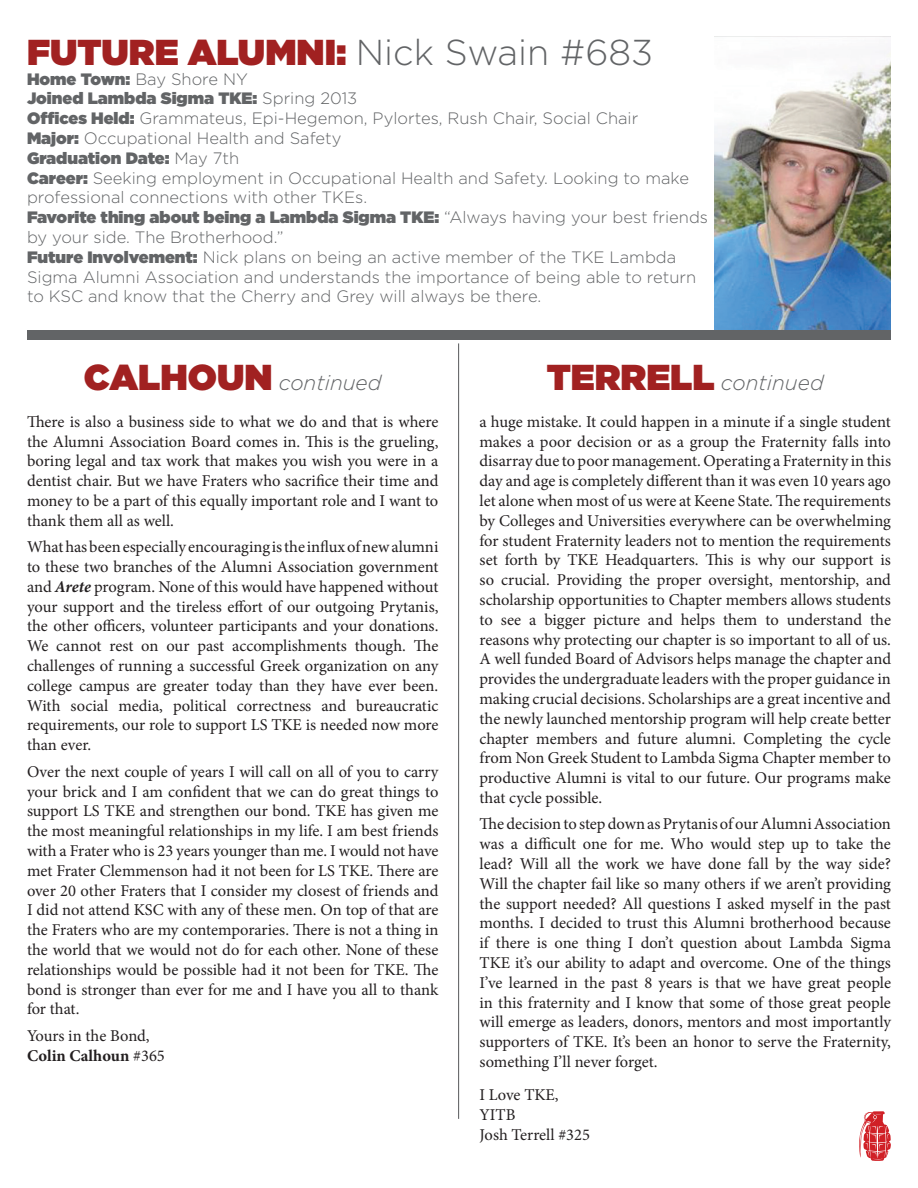
<style>
.page{position:relative;width:918px;height:1188px;background:#fff}
.page>*{position:absolute;margin:0;border:0;box-sizing:border-box;transform-origin:0 0}
.t1{font:900 36px "Gotham";color:#a12121}
.t2{font:italic 300 21px "Gotham";color:#626466}
.t3{font:16.5px/19.8px "Minion Pro";letter-spacing:-.005em;color:#231f20;text-align:justify}
.t4{font:300 16.5px/19.8px "Gotham";color:#626466}
.s1{font-weight:300;color:#626466}
.s2{font-weight:900}
.s3{font-weight:900;font-style:normal;font-size:36px;color:#a12121}
.s4{font-weight:700;font-style:italic}
.s5{font-weight:700}
</style>
<div class="page">
<img style="left:715px;top:36px;width:176px;height:294px">
<svg style="left:859px;top:1111px;width:32px;height:50px"></svg>
<div style="left:27px;top:330px;width:864px;height:9px;background:#626466"></div>
<hr style="left:458px;top:343px;width:1px;height:776px;background:#57585a">
<h1 class="t1" style="left:27px;top:26px;width:628px">FUTURE ALUMNI: <span class="s1">Nick Swain #683</span></h1>
<p class="t4" style="left:27px;top:68px;width:683px"><span class="s2">Home Town:</span> Bay Shore NY<br><span class="s2">Joined Lambda Sigma TKE:</span> Spring 2013<br><span class="s2">Offices Held:</span> Grammateus, Epi-Hegemon, Pylortes, Rush Chair, Social Chair<br><span class="s2">Major:</span> Occupational Health and Safety<br><span class="s2">Graduation Date:</span> May 7th<br><span class="s2">Career:</span> Seeking employment in Occupational Health and Safety. Looking to make professional connections with other TKEs.<br><span class="s2">Favorite thing about being a Lambda Sigma TKE:</span> “Always having your best friends by your side. The Brotherhood.”<br><span class="s2">Future Involvement:</span> Nick plans on being an active member of the TKE Lambda Sigma Alumni Association and understands the importance of being able to return to KSC and know that the Cherry and Grey will always be there.</p>
<p class="t2" style="left:84px;top:369px;width:299px"><span class="s3">CALHOUN</span> continued</p>
<p class="t2" style="left:547px;top:369px;width:278px"><span class="s3">TERRELL</span> continued</p>
<p class="t3" style="left:27px;top:412px;width:413px">There is also a business side to what we do and that is where the Alumni Association Board comes in. This is the grueling, boring legal and tax work that makes you wish you were in a dentist chair. But we have Fraters who sacrifice their time and money to be a part of this equally important role and I want to thank them all as well.</p>
<p class="t3" style="left:27px;top:537px;width:413px">What has been especially encouraging is the influx of new alumni to these two branches of the Alumni Association government and <span class="s4">Arete</span> program. None of this would have happened without your support and the tireless effort of our outgoing Prytanis, the other officers, volunteer participants and your donations.<br>We cannot rest on our past accomplishments though. The challenges of running a successful Greek organization on any college campus are greater today than they have ever been.<br>With social media, political correctness and bureaucratic requirements, our role to support LS TKE is needed now more than ever.</p>
<p class="t3" style="left:27px;top:762px;width:413px">Over the next couple of years I will call on all of you to carry your brick and I am confident that we can do great things to support LS TKE and strengthen our bond. TKE has given me the most meaningful relationships in my life. I am best friends with a Frater who is 23 years younger than me. I would not have met Frater Clemmenson had it not been for LS TKE. There are over 20 other Fraters that I consider my closest of friends and I did not attend KSC with any of these men. On top of that are the Fraters who are my contemporaries. There is not a thing in the world that we would not do for each other. None of these relationships would be possible had it not been for TKE. The bond is stronger than ever for me and I have you all to thank for that.</p>
<p class="t3" style="left:27px;top:1026px;width:139px">Yours in the Bond,<br><span class="s5">Colin Calhoun</span> #365</p>
<p class="t3" style="left:480px;top:412px;width:413px">a huge mistake. It could happen in a minute if a single student makes a poor decision or as a group the Fraternity falls into disarray due to poor management. Operating a Fraternity in this day and age is completely different than it was even 10 years ago let alone when most of us were at Keene State. The requirements by Colleges and Universities everywhere can be overwhelming for student Fraternity leaders not to mention the requirements set forth by TKE Headquarters. This is why our support is so crucial. Providing the proper oversight, mentorship, and scholarship opportunities to Chapter members allows students to see a bigger picture and helps them to understand the reasons why protecting our chapter is so important to all of us.<br>A well funded Board of Advisors helps manage the chapter and provides the undergraduate leaders with the proper guidance in making crucial decisions. Scholarships are a great incentive and the newly launched mentorship program will help create better chapter members and future alumni. Completing the cycle from Non Greek Student to Lambda Sigma Chapter member to productive Alumni is vital to our future. Our programs make that cycle possible.</p>
<p class="t3" style="left:480px;top:814px;width:413px">The decision to step down as Prytanis of our Alumni Association was a difficult one for me. Who would step up to take the lead? Will all the work we have done fall by the way side?<br>Will the chapter fail like so many others if we aren’t providing the support needed? All questions I asked myself in the past months. I decided to trust this Alumni brotherhood because if there is one thing I don’t question about Lambda Sigma TKE it’s our ability to adapt and overcome. One of the things I’ve learned in the past 8 years is that we have great people in this fraternity and I know that some of those great people will emerge as leaders, donors, mentors and most importantly supporters of TKE. It’s been an honor to serve the Fraternity, something I’ll never forget.</p>
<p class="t3" style="left:480px;top:1085px;width:112px;text-align:left">I Love TKE,<br>YITB<br>Josh Terrell #325</p>
</div>
